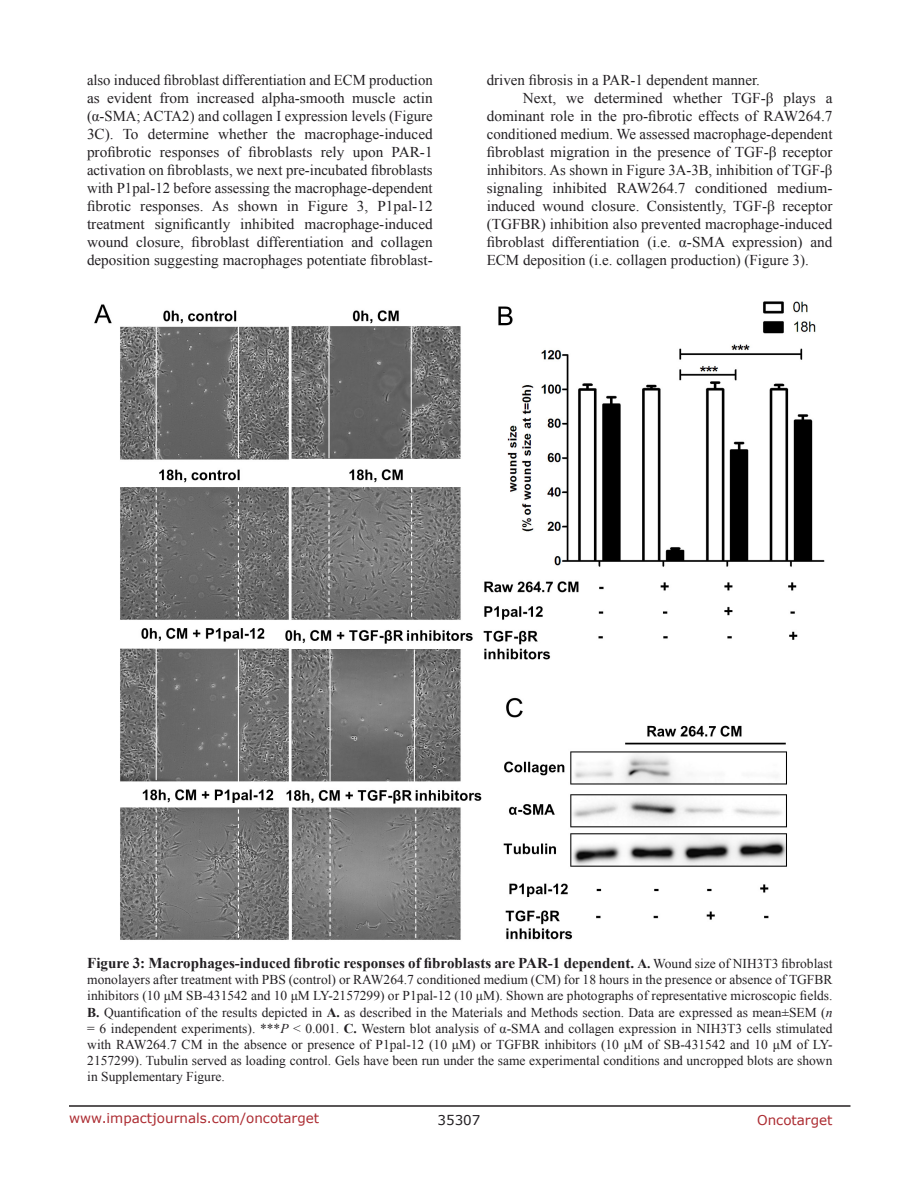
<style>
.page{position:relative;width:918px;height:1188px;background:#fff}
.page>*{position:absolute;margin:0;border:0;box-sizing:border-box;transform-origin:0 0}
.BodyText{font:15px/18px "Times New Roman";color:#221f22;text-align:justify}
.FigureText{font:700 15px "Times New Roman";color:#221f22}
.FigureText-2{font:13.5px/16.2px "Times New Roman";color:#221f22;text-align:justify}
.t1{font:13.5px "Verdana";color:#ac2b31}
.t2{font:13.5px "Verdana";color:#221f22}
.s1{font-size:13.5px}
.s2{font-weight:400;font-size:13.5px}
.s3{font-weight:700}
.s4{font-style:italic}
</style>
<div class="page">
<hr style="left:69px;top:1105px;width:781px;height:2px;background:#231f20">
<img style="left:94px;top:301px;width:731px;height:639px">
<p class="BodyText" style="left:87px;top:71px;width:347px">also induced fibroblast differentiation and ECM production as evident from increased alpha-smooth muscle actin (α-SMA; ACTA2) and collagen I expression levels (Figure 3C). To determine whether the macrophage-induced profibrotic responses of fibroblasts rely upon PAR-1 activation on fibroblasts, we next pre-incubated fibroblasts with P1pal-12 before assessing the macrophage-dependent fibrotic responses. As shown in Figure 3, P1pal-12 treatment significantly inhibited macrophage-induced wound closure, fibroblast differentiation and collagen deposition suggesting macrophages potentiate fibroblast-</p>
<p class="BodyText" style="left:487px;top:71px;width:275px">driven fibrosis in a PAR-1 dependent manner.</p>
<p class="BodyText" style="left:487px;top:89px;width:347px;text-indent:36px">Next, we determined whether TGF-β plays a dominant role in the pro-fibrotic effects of RAW264.7 conditioned medium. We assessed macrophage-dependent fibroblast migration in the presence of TGF-β receptor inhibitors. As shown in Figure 3A-3B, inhibition of TGF-β signaling inhibited RAW264.7 conditioned medium&shy;induced wound closure. Consistently, TGF-β receptor (TGFBR) inhibition also prevented macrophage-induced fibroblast differentiation (i.e. α-SMA expression) and ECM deposition (i.e. collagen production) (Figure 3).</p>
<p class="FigureText" style="left:87px;top:953px;width:747px">Figure 3: Macrophages-induced fibrotic responses of fibroblasts are PAR-1 dependent. <span class="s1">A.</span> <span class="s2">Wound size of NIH3T3 fibroblast</span></p>
<p class="FigureText-2" style="left:87px;top:971px;width:747px">monolayers after treatment with PBS (control) or RAW264.7 conditioned medium (CM) for 18 hours in the presence or absence of TGFBR inhibitors (10 μM SB-431542 and 10 μM LY-2157299) or P1pal-12 (10 μM). Shown are photographs of representative microscopic fields.<br><span class="s3">B.</span> Quantification of the results depicted in <span class="s3">A.</span> as described in the Materials and Methods section. Data are expressed as mean±SEM (<span class="s4">n </span>= 6 independent experiments). ***<span class="s4">P</span> &lt; 0.001. <span class="s3">C.</span> Western blot analysis of α-SMA and collagen expression in NIH3T3 cells stimulated with RAW264.7 CM in the absence or presence of P1pal-12 (10 μM) or TGFBR inhibitors (10 μM of SB-431542 and 10 μM of LY-2157299). Tubulin served as loading control. Gels have been run under the same experimental conditions and uncropped blots are shown in Supplementary Figure.</p>
<p class="t1" style="left:69px;top:1109px;width:252px">www.impactjournals.com/oncotarget</p>
<p class="t2" style="left:438px;top:1111px;width:44px">35307</p>
<p class="t1" style="left:757px;top:1111px;width:77px">Oncotarget</p>
</div>
